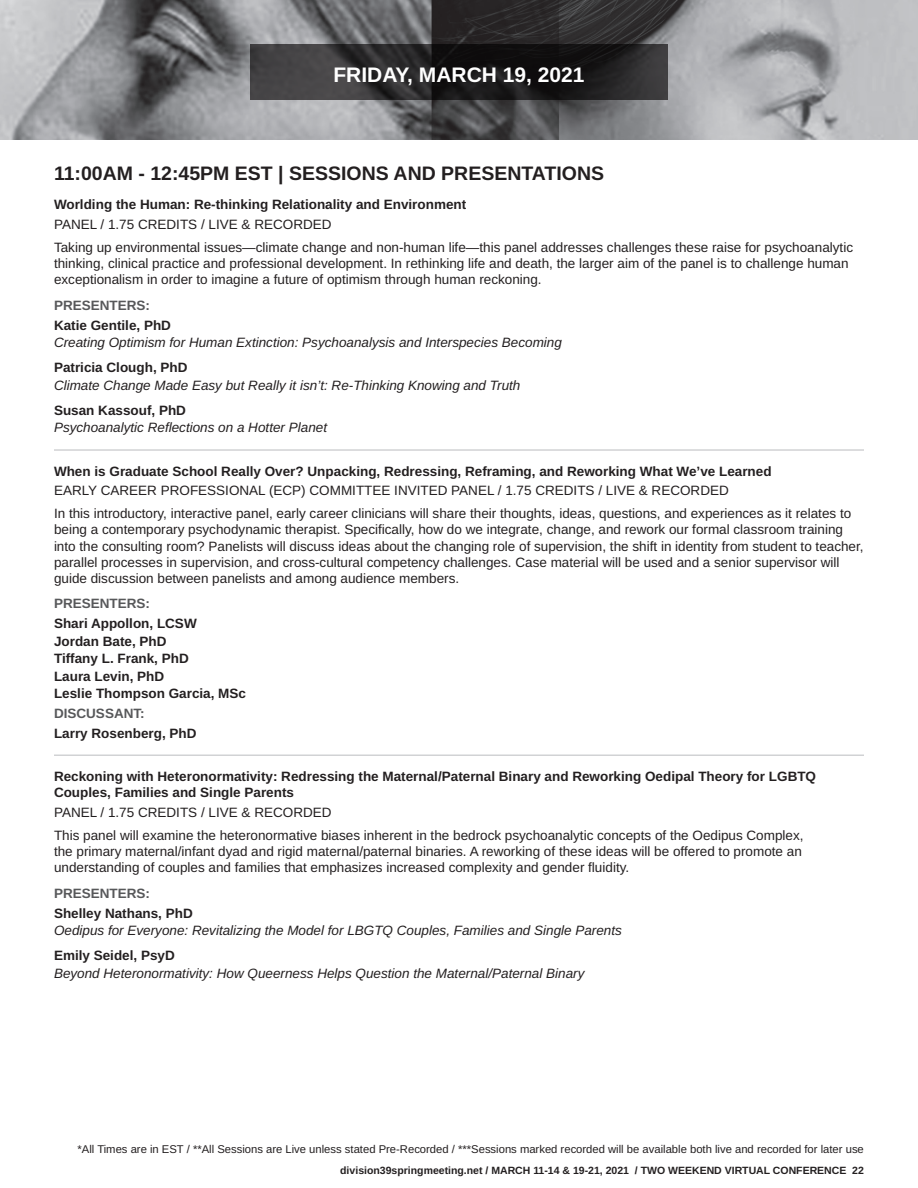
<style>
.page{position:relative;width:918px;height:1188px;background:#fff}
.page>*{position:absolute;margin:0;border:0;box-sizing:border-box;transform-origin:0 0}
.t1{font:700 21px "Arimo";color:#fff}
.t2{font:700 19.5px "Arimo";color:#231f20}
.t3{font:13.5px/16.2px "Arimo";color:#231f20}
.t4{font:700 13.5px/17.5px "Arimo";color:#231f20}
.t5{font:italic 13.5px "Arimo";color:#231f20}
.t6{font:700 13.5px "Arimo";color:#57585a}
.t7{font:11.25px "Arimo";color:#231f20}
.t8{font:700 10.5px "Arimo";color:#231f20}
</style>
<div class="page">
<img style="left:0;top:0;width:918px;height:140px">
<svg style="left:250px;top:45px;width:418px;height:55px;background:#292729"></svg>
<hr style="left:54px;top:449px;width:810px;height:2px;background:#d1d2d4">
<hr style="left:54px;top:754px;width:810px;height:2px;background:#d1d2d4">
<h1 class="t1" style="left:333px;top:60px;width:253px">FRIDAY, MARCH 19, 2021</h1>
<h2 class="t2" style="left:54px;top:159px;width:552px">11:00AM - 12:45PM EST | SESSIONS AND PRESENTATIONS</h2>
<p class="t4" style="left:54px;top:196px;width:414px">Worlding the Human: Re-thinking Relationality and Environment</p>
<p class="t3" style="left:54px;top:213px;width:801px;line-height:23px">PANEL / 1.75 CREDITS / LIVE &amp; RECORDED<br>Taking up environmental issues—climate change and non-human life—this panel addresses challenges these raise for psychoanalytic</p>
<p class="t3" style="left:54px;top:256px;width:796px">thinking, clinical practice and professional development. In rethinking life and death, the larger aim of the panel is to challenge human exceptionalism in order to imagine a future of optimism through human reckoning.</p>
<p class="t6" style="left:54px;top:296px;width:98px">PRESENTERS:</p>
<p class="t4" style="left:54px;top:316px;width:119px">Katie Gentile, PhD</p>
<p class="t5" style="left:54px;top:333px;width:509px">Creating Optimism for Human Extinction: Psychoanalysis and Interspecies Becoming</p>
<p class="t4" style="left:54px;top:359px;width:135px">Patricia Clough, PhD</p>
<p class="t5" style="left:54px;top:376px;width:468px">Climate Change Made Easy but Really it isn’t: Re-Thinking Knowing and Truth</p>
<p class="t4" style="left:54px;top:402px;width:134px">Susan Kassouf, PhD</p>
<p class="t5" style="left:54px;top:418px;width:275px">Psychoanalytic Reflections on a Hotter Planet</p>
<p class="t4" style="left:54px;top:462px;width:719px">When is Graduate School Really Over? Unpacking, Redressing, Reframing, and Reworking What We’ve Learned</p>
<p class="t3" style="left:54px;top:479px;width:799px;line-height:23px">EARLY CAREER PROFESSIONAL (ECP) COMMITTEE INVITED PANEL / 1.75 CREDITS / LIVE &amp; RECORDED<br>In this introductory, interactive panel, early career clinicians will share their thoughts, ideas, questions, and experiences as it relates to</p>
<p class="t3" style="left:54px;top:522px;width:811px">being a contemporary psychodynamic therapist. Specifically, how do we integrate, change, and rework our formal classroom training into the consulting room? Panelists will discuss ideas about the changing role of supervision, the shift in identity from student to teacher, parallel processes in supervision, and cross-cultural competency challenges. Case material will be used and a senior supervisor will guide discussion between panelists and among audience members.</p>
<p class="t6" style="left:54px;top:594px;width:98px">PRESENTERS:</p>
<p class="t4" style="left:54px;top:615px;width:194px">Shari Appollon, LCSW<br>Jordan Bate, PhD<br>Tiffany L. Frank, PhD<br>Laura Levin, PhD<br>Leslie Thompson Garcia, MSc</p>
<p class="t6" style="left:54px;top:704px;width:92px">DISCUSSANT:</p>
<p class="t4" style="left:54px;top:725px;width:144px">Larry Rosenberg, PhD</p>
<p class="t4" style="left:54px;top:769px;width:764px;line-height:16.2px">Reckoning with Heteronormativity: Redressing the Maternal/Paternal Binary and Reworking Oedipal Theory for LGBTQ<br>Couples, Families and Single Parents</p>
<p class="t3" style="left:54px;top:801px;width:751px;line-height:23px">PANEL / 1.75 CREDITS / LIVE &amp; RECORDED<br>This panel will examine the heteronormative biases inherent in the bedrock psychoanalytic concepts of the Oedipus Complex,</p>
<p class="t3" style="left:54px;top:844px;width:749px">the primary maternal/infant dyad and rigid maternal/paternal binaries. A reworking of these ideas will be offered to promote an understanding of couples and families that emphasizes increased complexity and gender fluidity.</p>
<p class="t6" style="left:54px;top:884px;width:98px">PRESENTERS:</p>
<p class="t4" style="left:54px;top:904px;width:140px">Shelley Nathans, PhD</p>
<p class="t5" style="left:54px;top:921px;width:569px">Oedipus for Everyone: Revitalizing the Model for LBGTQ Couples, Families and Single Parents</p>
<p class="t4" style="left:54px;top:947px;width:122px">Emily Seidel, PsyD</p>
<p class="t5" style="left:54px;top:964px;width:532px">Beyond Heteronormativity: How Queerness Helps Question the Maternal/Paternal Binary</p>
<p class="t7" style="left:78px;top:1141px;width:788px">*All Times are in EST / **All Sessions are Live unless stated Pre-Recorded / ***Sessions marked recorded will be available both live and recorded for later use</p>
<p class="t8" style="left:340px;top:1163px;width:525px">division39springmeeting.net / MARCH 11-14 &amp; 19-21, 2021 / TWO WEEKEND VIRTUAL CONFERENCE 22</p>
</div>
